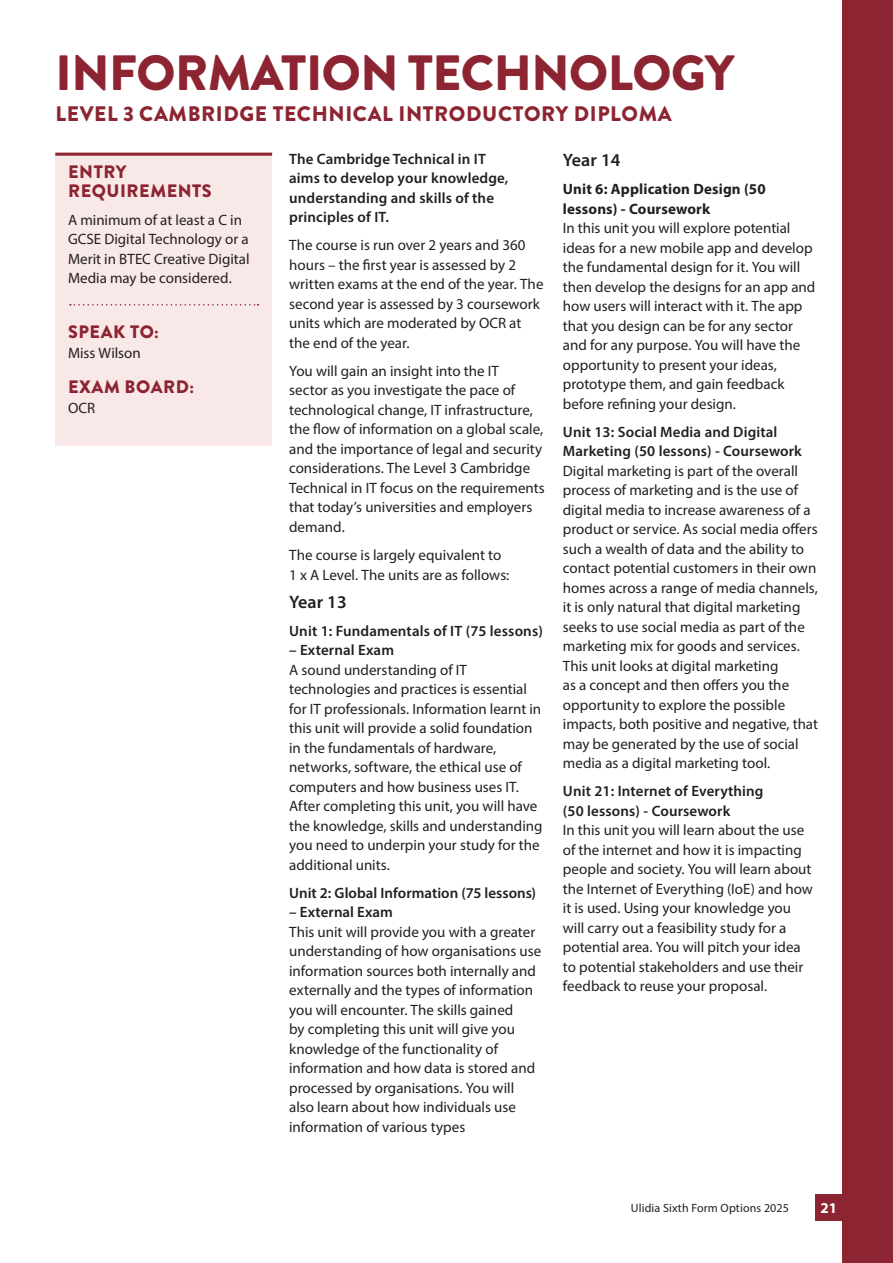
<style>
.page{position:relative;width:893px;height:1263px;background:#fff}
.page>*{position:absolute;margin:0;border:0;box-sizing:border-box;transform-origin:0 0}
.Contents_Title{font:900 49.5px "Brandon Grotesque";letter-spacing:-.01em;color:#8d2431}
.Qualification_Type{font:900 21px "Brandon Grotesque";letter-spacing:.03em;color:#8d2431}
.Entry_Requirements_T{font:900 18px/18.6px "Brandon Grotesque";letter-spacing:.03em;color:#8d2431}
.Lead_Paragraph{font:600 18px "Myriad Pro";letter-spacing:.01em;color:#231f20}
.Paragraph{font:15px/19.5px "Myriad Pro";color:#231f20}
.Lead_Paragraph-2{font:15px/19.5px "Myriad Pro";color:#231f20}
.Lead_Paragraph-3{font:600 15px/19.5px "Myriad Pro";letter-spacing:.01em;color:#231f20}
.Paragraph-2{font:600 15px "Myriad Pro";color:#231f20}
.Lead_Paragraph-4{font:700 15px/19.5px "Myriad Pro";letter-spacing:.01em;color:#231f20}
.t1{font:700 15px "Myriad Pro";color:#fff}
.t2{font:12px "Myriad Pro";letter-spacing:.01em;color:#231f20}
</style>
<div class="page">
<div style="left:816px;top:1194px;width:26px;height:26px;background:#8d2431"></div>
<div style="left:842px;top:0;width:51px;height:1263px;background:#8d2431"></div>
<div style="left:55px;top:153px;width:217px;height:293px;background:#f8e8e8"></div>
<hr style="left:55px;top:153px;width:217px;height:3px;background:#8d2431">
<svg style="left:70px;top:304px;width:189px;height:2px"></svg>
<p class="Contents_Title" style="left:56px;top:38px;width:680px">INFORMATION TECHNOLOGY</p>
<p class="Qualification_Type" style="left:55px;top:99px;width:618px">LEVEL 3 CAMBRIDGE TECHNICAL INTRODUCTORY DIPLOMA</p>
<p class="Entry_Requirements_T" style="left:68px;top:163px;width:145px">ENTRY<br>REQUIREMENTS</p>
<p class="Paragraph" style="left:68px;top:210px;width:183px">A minimum of at least a C in<br>GCSE Digital Technology or a<br>Merit in BTEC Creative Digital<br>Media may be considered.</p>
<p class="Entry_Requirements_T" style="left:68px;top:323px;width:92px">SPEAK TO:</p>
<p class="Paragraph" style="left:68px;top:343px;width:74px">Miss Wilson</p>
<p class="Entry_Requirements_T" style="left:68px;top:378px;width:127px">EXAM BOARD:</p>
<p class="Paragraph" style="left:68px;top:398px;width:29px">OCR</p>
<p class="Lead_Paragraph-3" style="left:289px;top:149px;width:221px">The Cambridge Technical in IT aims to develop your knowledge, understanding and skills of the principles of IT.</p>
<p class="Paragraph" style="left:289px;top:235px;width:256px">The course is run over 2 years and 360 hours – the first year is assessed by 2 written exams at the end of the year. The second year is assessed by 3 coursework units which are moderated by OCR at the end of the year.</p>
<p class="Paragraph" style="left:289px;top:361px;width:257px">You will gain an insight into the IT<br>sector as you investigate the pace of technological change, IT infrastructure, the flow of information on a global scale, and the importance of legal and security considerations. The Level 3 Cambridge Technical in IT focus on the requirements that today’s universities and employers demand.</p>
<p class="Paragraph" style="left:289px;top:545px;width:222px">The course is largely equivalent to<br>1 x A Level. The units are as follows:</p>
<p class="Lead_Paragraph" style="left:289px;top:590px;width:59px">Year 13</p>
<p class="Lead_Paragraph-3" style="left:289px;top:620px;width:255px">Unit 1: Fundamentals of IT (75 lessons)</p>
<p class="Lead_Paragraph-3" style="left:289px;top:640px;width:106px">– External Exam</p>
<p class="Paragraph" style="left:289px;top:659px;width:255px">A sound understanding of IT technologies and practices is essential for IT professionals. Information learnt in this unit will provide a solid foundation in the fundamentals of hardware, networks, software, the ethical use of computers and how business uses IT.<br>After completing this unit, you will have the knowledge, skills and understanding you need to underpin your study for the additional units.</p>
<p class="Paragraph-2" style="left:289px;top:883px;width:248px">Unit 2: Global Information (75 lessons)</p>
<p class="Paragraph-2" style="left:289px;top:902px;width:105px">– External Exam</p>
<p class="Paragraph" style="left:289px;top:921px;width:254px">This unit will provide you with a greater understanding of how organisations use information sources both internally and externally and the types of information you will encounter. The skills gained<br>by completing this unit will give you knowledge of the functionality of information and how data is stored and processed by organisations. You will also learn about how individuals use information of various types</p>
<p class="Lead_Paragraph" style="left:563px;top:149px;width:59px">Year 14</p>
<p class="Lead_Paragraph-4" style="left:563px;top:179px;width:204px">Unit 6: Application Design (50 lessons) - Coursework</p>
<p class="Paragraph" style="left:563px;top:218px;width:254px">In this unit you will explore potential ideas for a new mobile app and develop the fundamental design for it. You will then develop the designs for an app and how users will interact with it. The app that you design can be for any sector and for any purpose. You will have the opportunity to present your ideas, prototype them, and gain feedback before refining your design.</p>
<p class="Lead_Paragraph-3" style="left:563px;top:422px;width:241px">Unit 13: Social Media and Digital<br>Marketing (50 lessons) - Coursework</p>
<p class="Paragraph" style="left:563px;top:461px;width:257px">Digital marketing is part of the overall process of marketing and is the use of digital media to increase awareness of a product or service. As social media offers such a wealth of data and the ability to contact potential customers in their own homes across a range of media channels, it is only natural that digital marketing seeks to use social media as part of the marketing mix for goods and services.<br>This unit looks at digital marketing<br>as a concept and then offers you the opportunity to explore the possible impacts, both positive and negative, that may be generated by the use of social media as a digital marketing tool.</p>
<p class="Lead_Paragraph-3" style="left:563px;top:781px;width:202px">Unit 21: Internet of Everything (50 lessons) - Coursework</p>
<p class="Lead_Paragraph-2" style="left:563px;top:820px;width:251px">In this unit you will learn about the use of the internet and how it is impacting people and society. You will learn about the Internet of Everything (IoE) and how it is used. Using your knowledge you will carry out a feasibility study for a potential area. You will pitch your idea to potential stakeholders and use their feedback to reuse your proposal.</p>
<p class="t2" style="left:631px;top:1200px;width:160px">Ulidia Sixth Form Options 2025</p>
<p class="t1" style="left:820px;top:1198px;width:18px">21</p>
</div>
